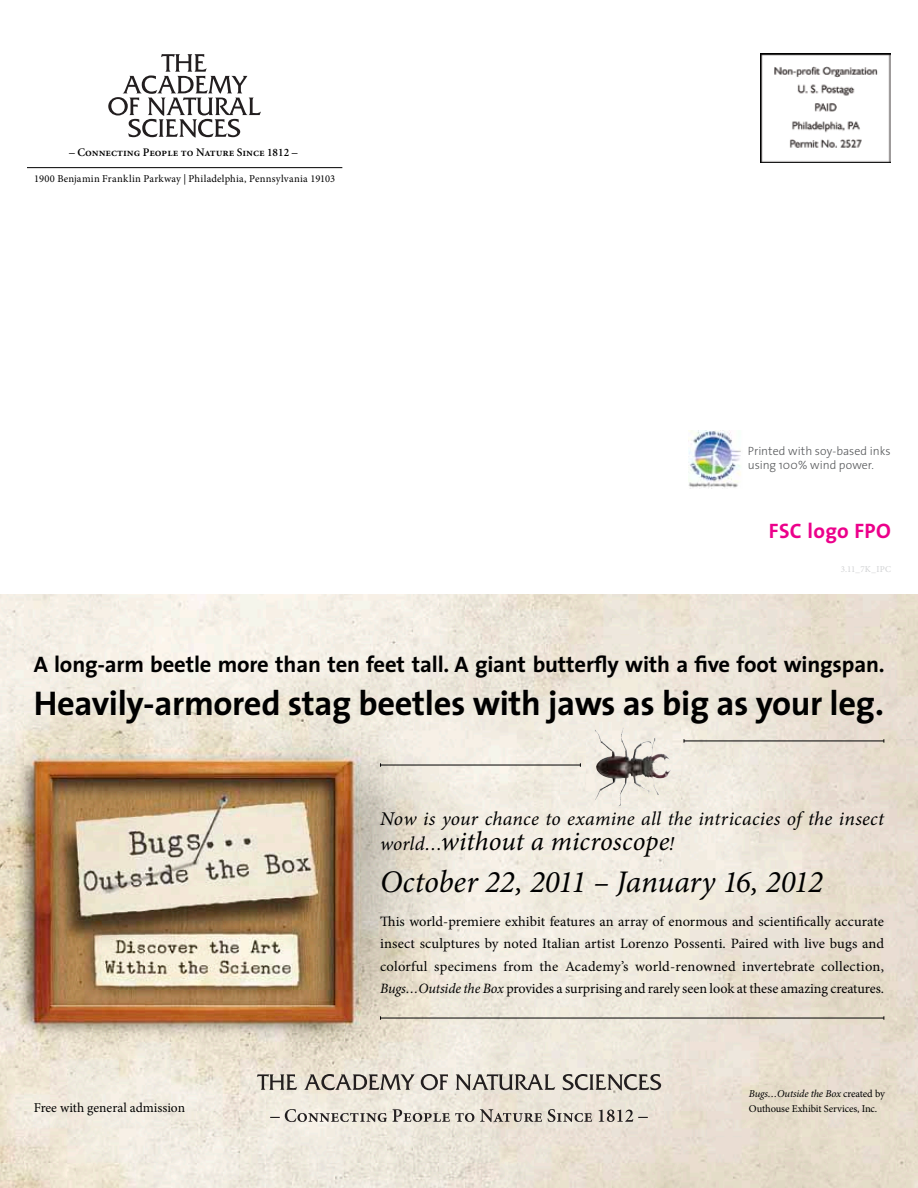
<style>
.page{position:relative;width:918px;height:1188px;background:#fff}
.page>*{position:absolute;margin:0;border:0;box-sizing:border-box;transform-origin:0 0}
.t1{font:700 34.5px "The Sans";letter-spacing:-.01em;color:#000}
.t2{font:italic 31.5px "Minion Pro";letter-spacing:-.01em;color:#000}
.t3{font:italic 27px "Minion Pro";letter-spacing:.005em;color:#000}
.t4{font:700 22.5px "The Sans";letter-spacing:-.01em;color:#000}
.t5{font:700 21px "The Sans";letter-spacing:.015em;color:#ec008b}
.t6{font:italic 19.5px "Minion Pro";letter-spacing:.01em;color:#000}
.t7{font:14.25px/22.5px "Minion Pro";letter-spacing:-.01em;color:#000;text-align:justify}
.t8{font:13.5px "Minion Pro";color:#000}
.t9{font:300 12px/14.4px "The Sans";color:#57595b}
.t10{font:11.55px "Minion Semibold SC";color:#000}
.t11{font:10.5px/15px "Minion Pro";letter-spacing:.005em;color:#000}
.t12{font:9px "Minion Pro";letter-spacing:.025em;color:#d1d2d4}
.s1{font-family:"Minion";font-weight:600;font-size:11.4px}
.s2{font-size:19.5px}
.s3{font-style:italic}
</style>
<div class="page">
<img style="left:760px;top:54px;width:131px;height:109px">
<svg style="left:108px;top:54px;width:153px;height:84px"></svg>
<hr style="left:27px;top:167px;width:315px;height:1px;background:#000">
<img style="left:688px;top:431px;width:53px;height:58px">
<img style="left:0;top:594px;width:918px;height:594px">
<svg style="left:257px;top:1074px;width:404px;height:17px;background:#b0aba3"></svg>
<svg style="left:270px;top:1109px;width:378px;height:13px;background:#beb8af"></svg>
<img style="left:621px;top:728px;width:4px;height:21px">
<hr style="left:684px;top:741px;width:200px;height:1px;background:#000">
<hr style="left:381px;top:765px;width:199px;height:1px;background:#000">
<hr style="left:381px;top:1018px;width:503px;height:1px;background:#000">
<p class="t10" style="left:69px;top:146px;width:230px">– Connecting People to Nature Since <span class="s1">1812</span> –</p>
<p class="t11" style="left:34px;top:171px;width:303px">1900 Benjamin Franklin Parkway | Philadelphia, Pennsylvania 19103</p>
<p class="t9" style="left:748px;top:443px;width:144px">Printed with soy-based inks using 100% wind power.</p>
<h3 class="t5" style="left:769px;top:513px;width:124px">FSC logo FPO</h3>
<p class="t12" style="left:841px;top:564px;width:52px">3.11_7K_IPC</p>
<h3 class="t4" style="left:34px;top:645px;width:852px">A long-arm beetle more than ten feet tall. A giant butterfly with a five foot wingspan.</h3>
<h1 class="t1" style="left:34px;top:675px;width:852px">Heavily-armored stag beetles with jaws as big as your leg.</h1>
<p class="t8" style="left:34px;top:1099px;width:153px">Free with general admission</p>
<h3 class="t6" style="left:380px;top:805px;width:506px">Now is your chance to examine all the intricacies of the insect</h3>
<h3 class="t3" style="left:380px;top:823px;width:296px"><span class="s2">world…</span>without a microscope<span class="s2">!</span></h3>
<h2 class="t2" style="left:380px;top:861px;width:445px">October 22, 2011 – January 16, 2012</h2>
<p class="t7" style="left:380px;top:910px;width:506px">This world-premiere exhibit features an array of enormous and scientifically accurate insect sculptures by noted Italian artist Lorenzo Possenti. Paired with live bugs and colorful specimens from the Academy’s world-renowned invertebrate collection, <span class="s3">Bugs…Outside the Box</span> provides a surprising and rarely seen look at these amazing creatures.</p>
<p class="t11" style="left:749px;top:1086px;width:138px"><span class="s3">Bugs…Outside the Box</span> created by<br>Outhouse Exhibit Services, Inc.</p>
</div>
